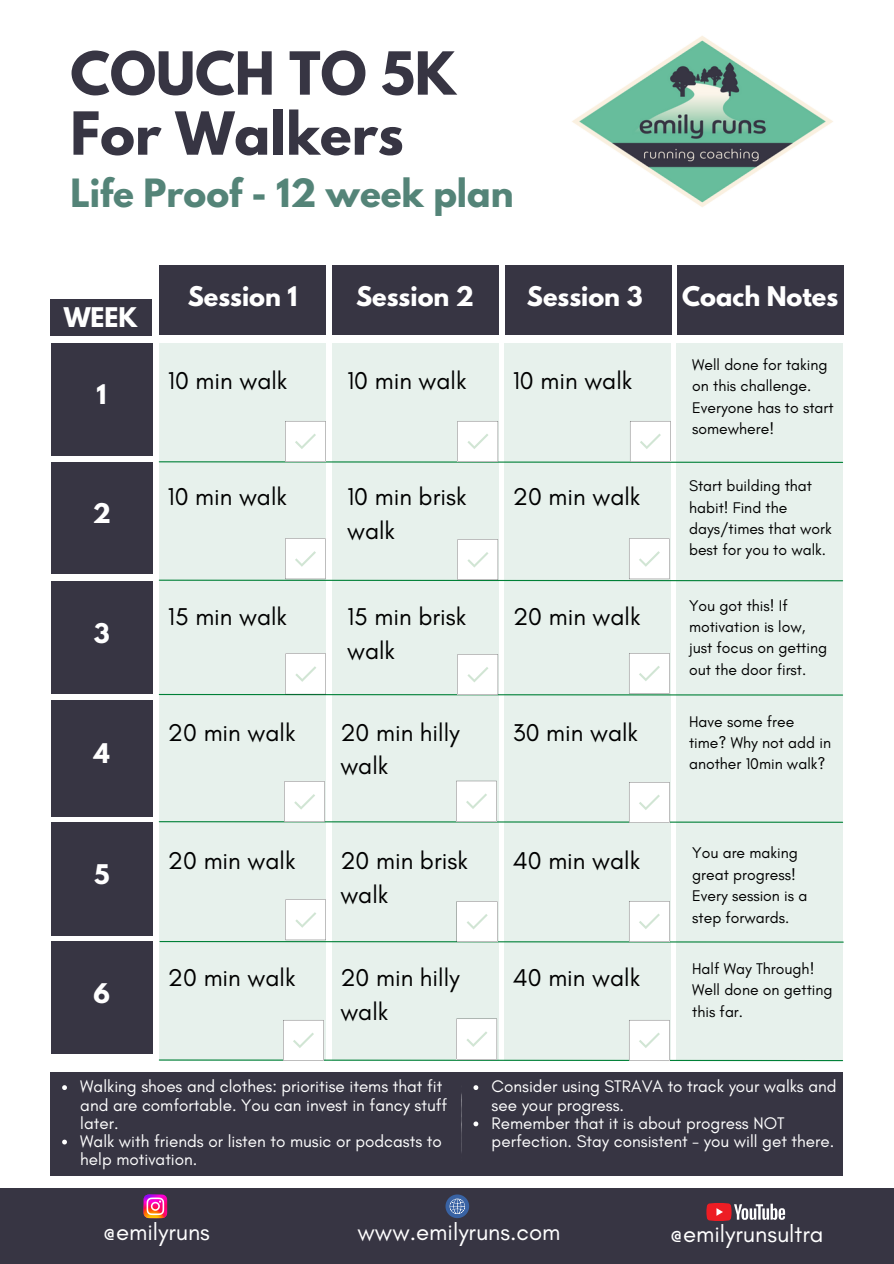
<style>
.page{position:relative;width:894px;height:1264px;background:#fff}
.page>*{position:absolute;margin:0;border:0;box-sizing:border-box;transform-origin:0 0}
.t1{font:700 52.5px "League Spartan";color:#373543}
.t2{font:700 34.5px "League Spartan";color:#548478}
.t3{font:24.75px/33.8px "Glacial Indifference";color:#000}
.t4{font:700 24px "League Spartan";color:#fff}
.t5{font:24px "Glacial Indifference";color:#fff}
.t6{font:17.1px/18.1px "Glacial Indifference";color:#fff}
.t7{font:15.75px/21.3px "Glacial Indifference";color:#000}
</style>
<div class="page">
<div style="left:159px;top:265px;width:167px;height:70px;background:#373543"></div>
<div style="left:159px;top:343px;width:167px;height:717px;background:#e7f1ec"></div>
<div style="left:332px;top:343px;width:166px;height:717px;background:#e7f1ec"></div>
<div style="left:504px;top:343px;width:166px;height:717px;background:#e7f1ec"></div>
<div style="left:51px;top:343px;width:102px;height:112px;background:#373543"></div>
<div style="left:51px;top:462px;width:102px;height:112px;background:#373543"></div>
<div style="left:51px;top:581px;width:102px;height:113px;background:#373543"></div>
<div style="left:51px;top:700px;width:102px;height:116px;background:#373543"></div>
<div style="left:51px;top:822px;width:102px;height:113px;background:#373543"></div>
<div style="left:51px;top:941px;width:102px;height:112px;background:#373543"></div>
<div style="left:676px;top:343px;width:166px;height:717px;background:#e7f1ec"></div>
<div style="left:332px;top:265px;width:166px;height:70px;background:#373543"></div>
<div style="left:504px;top:265px;width:167px;height:70px;background:#373543"></div>
<div style="left:677px;top:265px;width:166px;height:70px;background:#373543"></div>
<div style="left:0;top:1187px;width:893px;height:76px;background:#373543"></div>
<img style="left:572px;top:36px;width:261px;height:171px">
<svg style="left:158px;top:421px;width:685px;height:42px"></svg>
<svg style="left:158px;top:538px;width:685px;height:44px"></svg>
<svg style="left:158px;top:653px;width:685px;height:43px"></svg>
<svg style="left:158px;top:780px;width:685px;height:43px"></svg>
<svg style="left:159px;top:899px;width:685px;height:44px"></svg>
<svg style="left:158px;top:1018px;width:685px;height:43px"></svg>
<svg style="left:143px;top:1194px;width:24px;height:24px"></svg>
<svg style="left:706px;top:1203px;width:78px;height:17px"></svg>
<svg style="left:445px;top:1194px;width:24px;height:24px"></svg>
<div style="left:50px;top:1072px;width:792px;height:103px;background:#373543"></div>
<svg style="left:461px;top:1093px;width:1px;height:60px"></svg>
<svg style="left:62px;top:1085px;width:5px;height:5px"></svg>
<svg style="left:62px;top:1139px;width:5px;height:5px"></svg>
<svg style="left:473px;top:1085px;width:5px;height:5px"></svg>
<svg style="left:473px;top:1121px;width:5px;height:5px"></svg>
<div style="left:50px;top:299px;width:101px;height:36px;background:#373543"></div>
<p class="t1" style="left:70px;top:47px;width:387px">COUCH TO 5K</p>
<h6 class="t1" style="left:70px;top:107px;width:335px">For Walkers</h6>
<p class="t2" style="left:70px;top:176px;width:444px">Life Proof - 12 week plan</p>
<p class="t4" style="left:64px;top:305px;width:75px">WEEK</p>
<h3 class="t4" style="left:96px;top:382px;width:11px">1</h3>
<p class="t4" style="left:93px;top:501px;width:20px">2</p>
<h4 class="t4" style="left:94px;top:621px;width:17px">3</h4>
<h5 class="t4" style="left:94px;top:741px;width:17px">4</h5>
<h5 class="t4" style="left:94px;top:862px;width:17px">5</h5>
<p class="t4" style="left:94px;top:981px;width:18px">6</p>
<p class="t4" style="left:188px;top:284px;width:111px">Session 1</p>
<h2 class="t3" style="left:168px;top:364px;width:121px">10 min walk</h2>
<p class="t4" style="left:356px;top:284px;width:119px">Session 2</p>
<p class="t4" style="left:682px;top:284px;width:157px">Coach Notes</p>
<p class="t4" style="left:526px;top:284px;width:117px">Session 3</p>
<p class="t3" style="left:347px;top:364px;width:121px">10 min walk</p>
<p class="t3" style="left:512px;top:364px;width:121px">10 min walk</p>
<h5 class="t7" style="left:692px;top:354px;width:143px">Well done for taking on this challenge.<br>Everyone has to start somewhere!</h5>
<p class="t3" style="left:167px;top:480px;width:121px">10 min walk</p>
<h6 class="t3" style="left:347px;top:480px;width:121px">10 min brisk walk</h6>
<h6 class="t3" style="left:512px;top:480px;width:129px">20 min walk</h6>
<p class="t3" style="left:168px;top:599px;width:121px">15 min walk</p>
<p class="t3" style="left:347px;top:599px;width:120px">15 min brisk walk</p>
<h6 class="t3" style="left:513px;top:599px;width:129px">20 min walk</h6>
<h6 class="t3" style="left:168px;top:715px;width:129px">20 min walk</h6>
<p class="t3" style="left:340px;top:715px;width:121px">20 min hilly</p>
<p class="t3" style="left:512px;top:715px;width:127px">30 min walk</p>
<p class="t3" style="left:340px;top:748px;width:49px">walk</p>
<h6 class="t3" style="left:168px;top:843px;width:129px">20 min walk</h6>
<p class="t3" style="left:340px;top:843px;width:129px">20 min brisk</p>
<p class="t3" style="left:512px;top:843px;width:129px">40 min walk</p>
<p class="t3" style="left:340px;top:877px;width:49px">walk</p>
<h6 class="t3" style="left:168px;top:960px;width:129px">20 min walk</h6>
<p class="t3" style="left:340px;top:960px;width:121px">20 min hilly</p>
<p class="t3" style="left:512px;top:960px;width:129px">40 min walk</p>
<p class="t3" style="left:340px;top:994px;width:49px">walk</p>
<p class="t7" style="left:689px;top:475px;width:144px">Start building that habit! Find the days/times that work best for you to walk.</p>
<h6 class="t7" style="left:689px;top:594px;width:139px">You got this! If motivation is low, just focus on getting out the door first.</h6>
<p class="t7" style="left:689px;top:710px;width:143px">Have some free time? Why not add in another 10min walk?</p>
<p class="t7" style="left:692px;top:842px;width:117px">You are making great progress!<br>Every session is a step forwards.</p>
<p class="t7" style="left:692px;top:957px;width:142px">Half Way Through!<br>Well done on getting this far.</p>
<p class="t6" style="left:80px;top:1077px;width:368px">Walking shoes and clothes: prioritise items that fit and are comfortable. You can invest in fancy stuff later.</p>
<h6 class="t6" style="left:80px;top:1131px;width:363px">Walk with friends or listen to music or podcasts to help motivation.</h6>
<h6 class="t6" style="left:491px;top:1077px;width:346px">Consider using STRAVA to track your walks and see your progress.</h6>
<h6 class="t6" style="left:491px;top:1113px;width:344px">Remember that it is about progress NOT perfection. Stay consistent - you will get there.</h6>
<h6 class="t5" style="left:103px;top:1216px;width:109px">@emilyruns</h6>
<h6 class="t5" style="left:669px;top:1218px;width:155px">@emilyrunsultra</h6>
<p class="t5" style="left:357px;top:1216px;width:204px">www.emilyruns.com</p>
</div>
